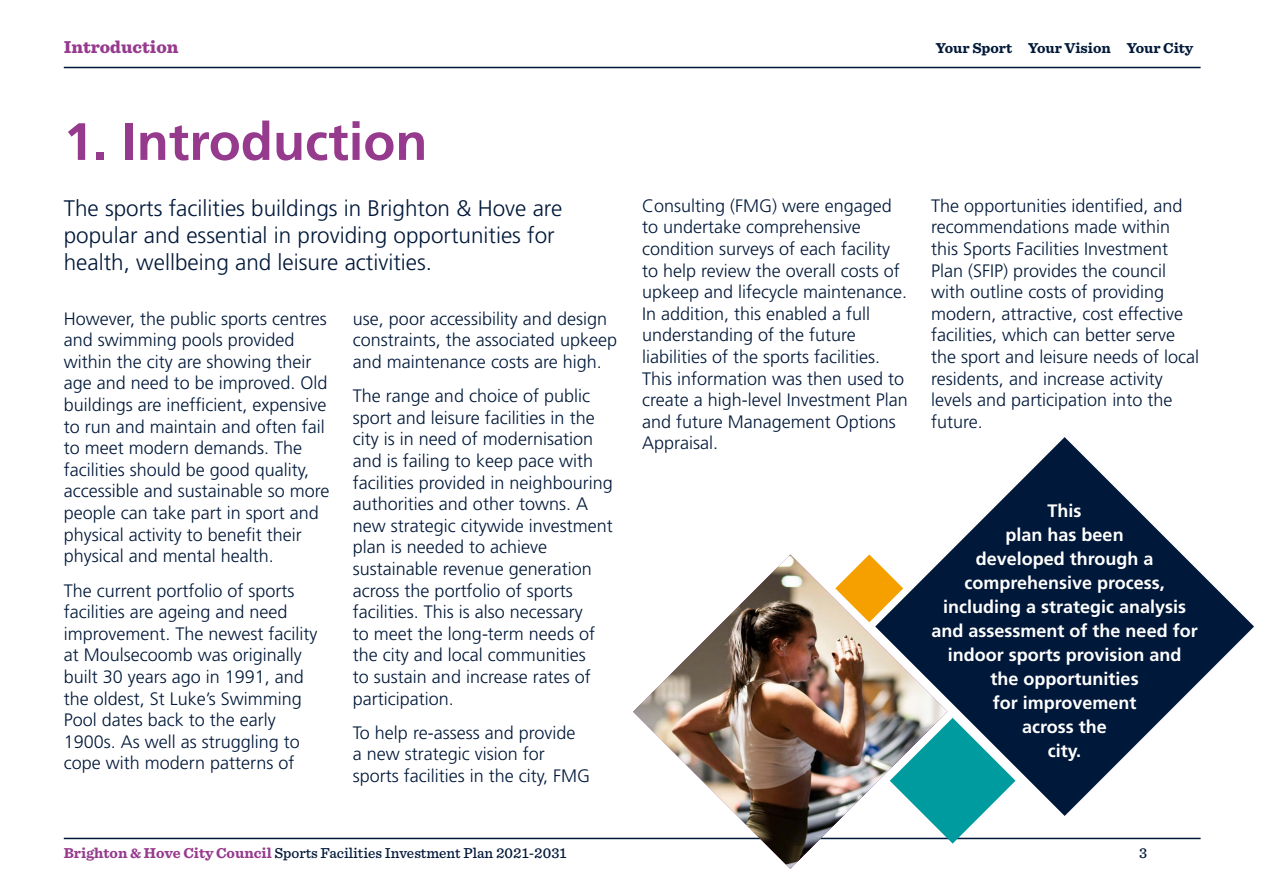
<style>
.page{position:relative;width:1263px;height:893px;background:#fff}
.page>*{position:absolute;margin:0;border:0;box-sizing:border-box;transform-origin:0 0}
.Section_Heads__main{font:700 52.5px "Frutiger";color:#963a8d}
.Body_Text_P{font:300 22.5px/27px "Frutiger";color:#001839}
.Body_Text_P-2{font:300 18px/21.6px "Frutiger";color:#001839}
.Body_Text_P-3{font:700 18px/24px "Frutiger";color:#fff;text-align:center}
.t1{font:900 18px "Sentinel";color:#963a8d}
.t2{font:500 15px "Sentinel";color:#001839}
.t3{font:700 15px "Sentinel";color:#001839}
.s1{font-weight:700;color:#963a8d}
</style>
<div class="page">
<hr style="left:64px;top:838px;width:1136px;height:1px;background:#001839">
<hr style="left:64px;top:67px;width:1136px;height:1px;background:#001839">
<svg style="left:947px;top:437px;width:307px;height:379px;fill:#001839"></svg>
<img style="left:633px;top:554px;width:314px;height:315px">
<svg style="left:890px;top:718px;width:125px;height:126px"></svg>
<svg style="left:835px;top:554px;width:68px;height:68px"></svg>
<p class="t1" style="left:64px;top:32px;width:116px">Introduction</p>
<p class="t3" style="left:936px;top:36px;width:259px">Your Sport Your Vision Your City</p>
<h2 class="Section_Heads__main" style="left:64px;top:111px;width:365px">1. Introduction</h2>
<p class="Body_Text_P" style="left:64px;top:195px;width:500px">The sports facilities buildings in Brighton &amp; Hove are popular and essential in providing opportunities for health, wellbeing and leisure activities.</p>
<p class="Body_Text_P-2" style="left:353px;top:307px;width:266px">use, poor accessibility and design constraints, the associated upkeep and maintenance costs are high.</p>
<p class="Body_Text_P-2" style="left:353px;top:385px;width:261px">The range and choice of public sport and leisure facilities in the city is in need of modernisation and is failing to keep pace with facilities provided in neighbouring authorities and other towns. A new strategic citywide investment plan is needed to achieve sustainable revenue generation across the portfolio of sports facilities. This is also necessary<br>to meet the long-term needs of the city and local communities<br>to sustain and increase rates of participation.</p>
<p class="Body_Text_P-2" style="left:353px;top:722px;width:239px">To help re-assess and provide<br>a new strategic vision for sports facilities in the city, FMG</p>
<p class="Body_Text_P-2" style="left:64px;top:307px;width:267px">However, the public sports centres and swimming pools provided within the city are showing their age and need to be improved. Old buildings are inefficient, expensive to run and maintain and often fail to meet modern demands. The facilities should be good quality, accessible and sustainable so more people can take part in sport and physical activity to benefit their physical and mental health.</p>
<p class="Body_Text_P-2" style="left:64px;top:579px;width:255px">The current portfolio of sports facilities are ageing and need improvement. The newest facility at Moulsecoomb was originally built 30 years ago in 1991, and the oldest, St Luke’s Swimming<br>Pool dates back to the early<br>1900s. As well as struggling to cope with modern patterns of</p>
<p class="Body_Text_P-2" style="left:642px;top:195px;width:267px">Consulting (FMG) were engaged to undertake comprehensive condition surveys of each facility to help review the overall costs of upkeep and lifecycle maintenance.<br>In addition, this enabled a full understanding of the future liabilities of the sports facilities.<br>This information was then used to create a high-level Investment Plan and future Management Options<br>Appraisal.</p>
<p class="Body_Text_P-2" style="left:931px;top:195px;width:269px">The opportunities identified, and recommendations made within this Sports Facilities Investment<br>Plan (SFIP) provides the council with outline costs of providing modern, attractive, cost effective facilities, which can better serve the sport and leisure needs of local residents, and increase activity levels and participation into the future.</p>
<p class="Body_Text_P-3" style="left:931px;top:498px;width:268px">This<br>plan has been<br>developed through a comprehensive process, including a strategic analysis and assessment of the need for indoor sports provision and the opportunities<br>for improvement<br>across the<br>city.</p>
<p class="t2" style="left:64px;top:842px;width:504px"><span class="s1">Brighton &amp; Hove City Council</span> Sports Facilities Investment Plan 2021-2031</p>
<p class="t2" style="left:1139px;top:842px;width:10px">3</p>
</div>
